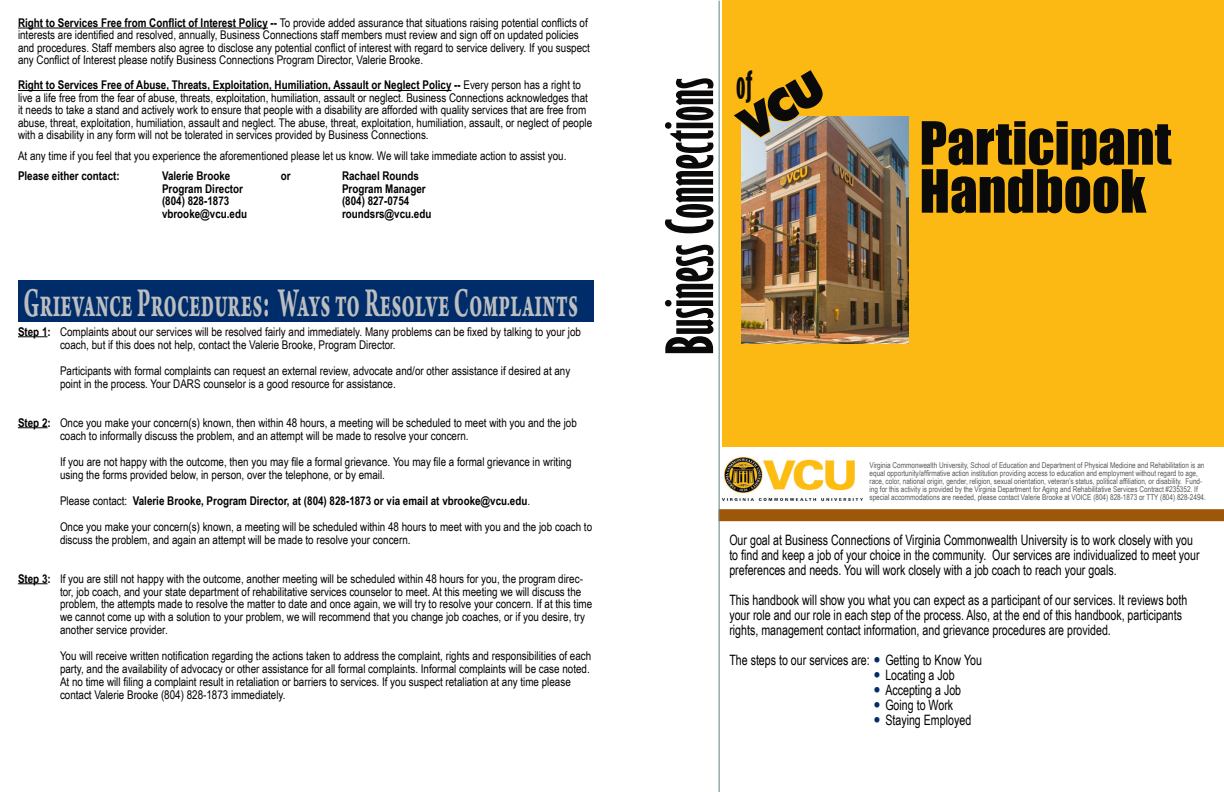
<style>
.page{position:relative;width:1224px;height:792px;background:#fff}
.page>*{position:absolute;margin:0;border:0;box-sizing:border-box;transform-origin:0 0}
.t1{font:700 extra-condensed 60px "Gill Sans";color:#0a0a0b}
.t2{font:55px/48px "Impact";color:#0a0a0b}
.t3{font:43.8px "Arno Pro Bold Sm Text";letter-spacing:.01em;color:#bcbec0;scale:.5 1}
.t4{font:700 extra-condensed 36px "Gill Sans";color:#0a0a0b}
.t5{font:14.3px/15px "Arial Narrow";color:#000;scale:.91 1}
.t6{font:12px/13px "Arial Narrow";color:#000}
.t7{font:700 12px "Arial Narrow";color:#000}
.t8{font:8px/8px "Arial Narrow";color:#58595b}
.s1{font-weight:700}
</style>
<div class="page">
<div style="left:719px;top:509px;width:505px;height:12px;background:#9c5708"></div>
<hr style="left:719px;top:1px;width:1px;height:791px;background:#608282">
<div style="left:722px;top:1px;width:502px;height:446px;background:#fdb913"></div>
<img style="left:722px;top:457px;width:141px;height:44px">
<img style="left:742px;top:117px;width:166px;height:227px">
<div style="left:18px;top:281px;width:576px;height:41px;background:#002d6a"></div>
<hr style="left:18px;top:336px;width:30px;height:1px;background:#000">
<hr style="left:18px;top:427px;width:30px;height:1px;background:#000">
<hr style="left:18px;top:583px;width:30px;height:1px;background:#000">
<hr style="left:18px;top:28px;width:250px;height:1px;background:#000">
<hr style="left:18px;top:90px;width:433px;height:1px;background:#000">
<svg style="left:741px;top:116px;width:86px;height:27px;background:#bbb2a3"></svg>
<p class="t6" style="left:18px;top:16px;width:573px;line-height:12.5px"><span class="s1">Right to Services Free from Conflict of Interest Policy --</span> To provide added assurance that situations raising potential conflicts of interests are identified and resolved, annually, Business Connections staff members must review and sign off on updated policies and procedures. Staff members also agree to disclose any potential conflict of interest with regard to service delivery. If you suspect any Conflict of Interest please notify Business Connections Program Director, Valerie Brooke.</p>
<p class="t6" style="left:18px;top:78px;width:576px;line-height:12.5px"><span class="s1">Right to Services Free of Abuse, Threats, Exploitation, Humiliation, Assault or Neglect Policy --</span> Every person has a right to live a life free from the fear of abuse, threats, exploitation, humiliation, assault or neglect. Business Connections acknowledges that it needs to take a stand and actively work to ensure that people with a disability are afforded with quality services that are free from abuse, threat, exploitation, humiliation, assault and neglect. The abuse, threat, exploitation, humiliation, assault, or neglect of people with a disability in any form will not be tolerated in services provided by Business Connections.</p>
<p class="t6" style="left:18px;top:149px;width:550px">At any time if you feel that you experience the aforementioned please let us know. We will take immediate action to assist you.</p>
<p class="t7" style="left:18px;top:167px;width:103px">Please either contact:</p>
<p class="t7" style="left:162px;top:167px;width:70px">Valerie Brooke</p>
<p class="t7" style="left:281px;top:167px;width:11px">or</p>
<p class="t7" style="left:342px;top:167px;width:79px">Rachael Rounds</p>
<p class="t7" style="left:162px;top:179px;width:82px">Program Director</p>
<p class="t7" style="left:342px;top:179px;width:85px">Program Manager</p>
<p class="t7" style="left:162px;top:192px;width:69px">(804) 828-1873</p>
<p class="t7" style="left:342px;top:192px;width:69px">(804) 827-0754</p>
<p class="t7" style="left:162px;top:204px;width:87px">vbrooke@vcu.edu</p>
<p class="t7" style="left:342px;top:204px;width:91px">roundsrs@vcu.edu</p>
<h3 class="t3" style="left:24px;top:277px;width:1111px">Grievance Procedures: Ways to Resolve Complaints</h3>
<p class="t6" style="left:60px;top:324px;width:523px;text-indent:-42px"><span class="s1">Step 1:</span> Complaints about our services will be resolved fairly and immediately. Many problems can be fixed by talking to your job coach, but if this does not help, contact the Valerie Brooke, Program Director.</p>
<p class="t6" style="left:60px;top:363px;width:512px">Participants with formal complaints can request an external review, advocate and/or other assistance if desired at any point in the process. Your DARS counselor is a good resource for assistance.</p>
<p class="t6" style="left:60px;top:415px;width:518px;text-indent:-42px"><span class="s1">Step 2:</span> Once you make your concern(s) known, then within 48 hours, a meeting will be scheduled to meet with you and the job coach to informally discuss the problem, and an attempt will be made to resolve your concern.</p>
<p class="t6" style="left:60px;top:454px;width:513px">If you are not happy with the outcome, then you may file a formal grievance. You may file a formal grievance in writing using the forms provided below, in person, over the telephone, or by email.</p>
<p class="t6" style="left:60px;top:487px;width:534px;line-height:26px">Please contact: <span class="s1">Valerie Brooke, Program Director, at (804) 828-1873 or via email at vbrooke@vcu.edu</span>.<br>Once you make your concern(s) known, a meeting will be scheduled within 48 hours to meet with you and the job coach to</p>
<p class="t6" style="left:60px;top:532px;width:352px">discuss the problem, and again an attempt will be made to resolve your concern.</p>
<p class="t6" style="left:60px;top:571px;width:534px;text-indent:-42px"><span class="s1">Step 3:</span> If you are still not happy with the outcome, another meeting will be scheduled within 48 hours for you, the program direc&shy;tor, job coach, and your state department of rehabilitative services counselor to meet. At this meeting we will discuss the problem, the attempts made to resolve the matter to date and once again, we will try to resolve your concern. If at this time we cannot come up with a solution to your problem, we will recommend that you change job coaches, or if you desire, try another service provider.</p>
<p class="t6" style="left:60px;top:649px;width:533px">You will receive written notification regarding the actions taken to address the complaint, rights and responsibilities of each party, and the availability of advocacy or other assistance for all formal complaints. Informal complaints will be case noted.<br>At no time will filing a complaint result in retaliation or barriers to services. If you suspect retaliation at any time please contact Valerie Brooke (804) 828-1873 immediately.</p>
<h1 class="t1" style="left:653px;top:355px;width:279px;rotate:-90deg">Business Connections</h1>
<h3 class="t4" style="left:736px;top:63px;width:18px">of</h3>
<h2 class="t2" style="left:920px;top:118px;width:253px">Participant<br>Handbook</h2>
<p class="t8" style="left:870px;top:460px;width:338px">Virginia Commonwealth University, School of Education and Department of Physical Medicine and Rehabilitation is an equal opportunity/affirmative action institution providing access to education and employment without regard to age, race, color, national origin, gender, religion, sexual orientation, veteran’s status, political affiliation, or disability. Fund&shy;ing for this activity is provided by the Virginia Department for Aging and Rehabilitative Services Contract #235352. If special accommodations are needed, please contact Valerie Brooke at VOICE (804) 828-1873 or TTY (804) 828-2494.</p>
<p class="t5" style="left:729px;top:532px;width:518px">Our goal at Business Connections of Virginia Commonwealth University is to work closely with you to find and keep a job of your choice in the community. Our services are individualized to meet your preferences and needs. You will work closely with a job coach to reach your goals.</p>
<p class="t5" style="left:729px;top:592px;width:505px">This handbook will show you what you can expect as a participant of our services. It reviews both your role and our role in each step of the process. Also, at the end of this handbook, participants rights, management contact information, and grievance procedures are provided.</p>
<p class="t5" style="left:885px;top:652px;width:108px;text-indent:-156px">The steps to our services are: Getting to Know You<br>Locating a Job<br>Accepting a Job<br>Going to Work<br>Staying Employed</p>
</div>
